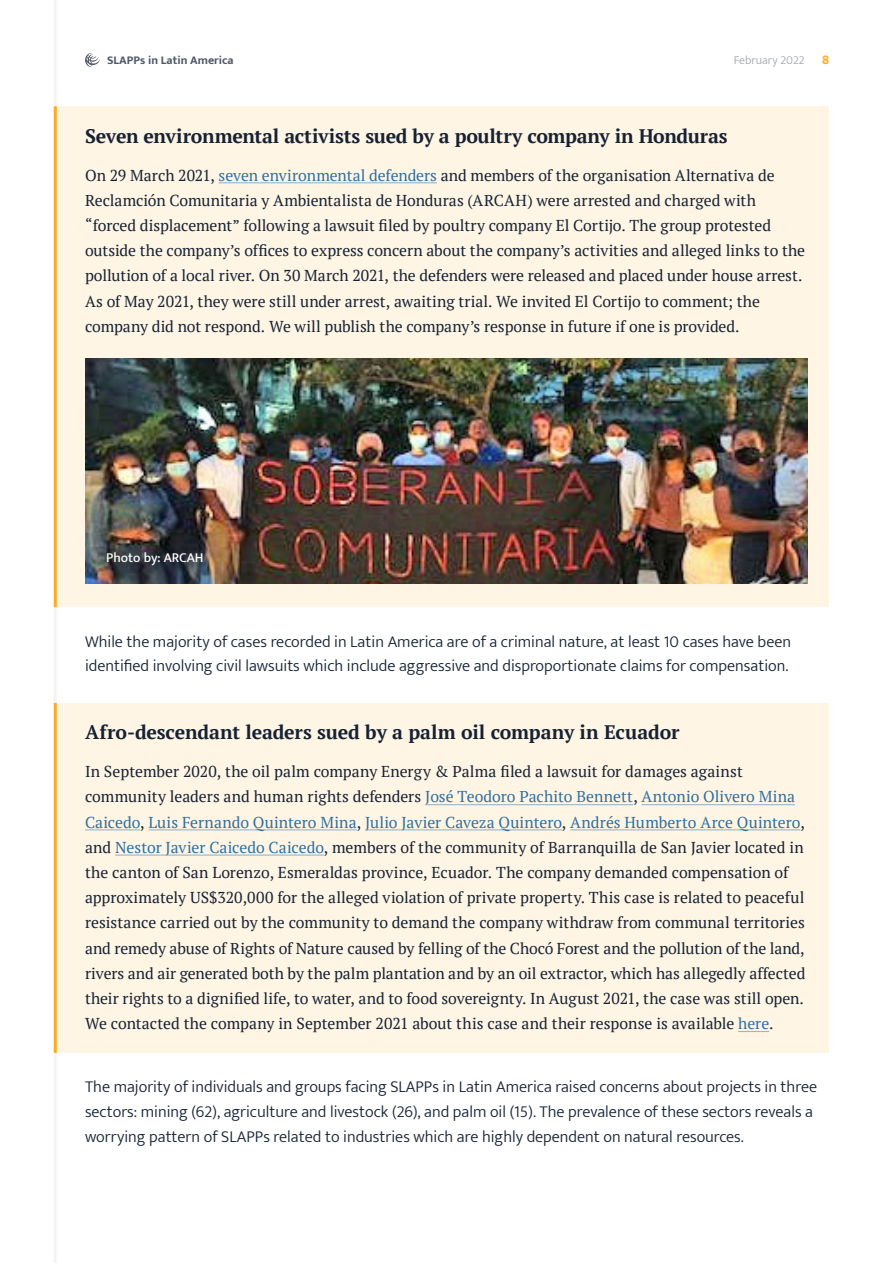
<style>
.page{position:relative;width:893px;height:1263px;background:#fff}
.page>*{position:absolute;margin:0;border:0;box-sizing:border-box;transform-origin:0 0}
.Insight_Title{font:700 19.5px "PT Serif";letter-spacing:-.01em;color:#152234}
.Body{font:300 16.5px/24.8px "Mukta";color:#152234}
.Insight{font:15.75px/25.2px "PT Serif";letter-spacing:-.005em;color:#152234}
.t1{font:500 13.5px "Mukta";color:#fff}
.t2{font:700 13.5px "Mukta";color:#ffaa23}
.t3{font:700 12px "Mukta";color:#505967}
.t4{font:300 12px "Mukta";color:#a1a7ae}
.s1{color:#2e6fa1}
</style>
<div class="page">
<hr style="left:54px;top:0;width:3px;height:1263px;background:#f3f4f5">
<svg style="left:85px;top:53px;width:15px;height:14px"></svg>
<div style="left:55px;top:106px;width:774px;height:501px;background:#fff5e4"></div>
<hr style="left:54px;top:106px;width:3px;height:501px;background:#ffaa23">
<hr style="left:219px;top:182px;width:218px;height:1px;background:#96b7d0">
<div style="left:55px;top:703px;width:774px;height:350px;background:#fff5e4"></div>
<hr style="left:54px;top:703px;width:3px;height:350px;background:#ffaa23">
<hr style="left:425px;top:804px;width:208px;height:1px;background:#96b7d0">
<hr style="left:642px;top:804px;width:153px;height:1px;background:#96b7d0">
<hr style="left:85px;top:829px;width:55px;height:1px;background:#96b7d0">
<hr style="left:149px;top:829px;width:208px;height:1px;background:#96b7d0">
<hr style="left:365px;top:829px;width:197px;height:1px;background:#96b7d0">
<hr style="left:570px;top:829px;width:230px;height:1px;background:#96b7d0">
<hr style="left:115px;top:854px;width:209px;height:2px;background:#96b7d0">
<hr style="left:738px;top:1031px;width:31px;height:1px;background:#96b7d0">
<img style="left:85px;top:358px;width:723px;height:226px">
<p class="t3" style="left:107px;top:53px;width:128px">SLAPPs in Latin America</p>
<p class="t4" style="left:734px;top:53px;width:72px">February 2022</p>
<p class="t2" style="left:822px;top:51px;width:9px">8</p>
<p class="Insight_Title" style="left:85px;top:123px;width:644px">Seven environmental activists sued by a poultry company in Honduras</p>
<p class="Insight" style="left:85px;top:162px;width:722px">On 29 March 2021, <span class="s1">seven environmental defenders</span> and members of the organisation Alternativa de Reclamción Comunitaria y Ambientalista de Honduras (ARCAH) were arrested and charged with “forced displacement” following a lawsuit filed by poultry company El Cortijo. The group protested outside the company’s offices to express concern about the company’s activities and alleged links to the pollution of a local river. On 30 March 2021, the defenders were released and placed under house arrest.<br>As of May 2021, they were still under arrest, awaiting trial. We invited El Cortijo to comment; the company did not respond. We will publish the company’s response in future if one is provided.</p>
<p class="t1" style="left:106px;top:550px;width:99px">Photo by: ARCAH</p>
<p class="Body" style="left:85px;top:628px;width:707px">While the majority of cases recorded in Latin America are of a criminal nature, at least 10 cases have been identified involving civil lawsuits which include aggressive and disproportionate claims for compensation.</p>
<p class="Insight_Title" style="left:85px;top:720px;width:596px">Afro-descendant leaders sued by a palm oil company in Ecuador</p>
<p class="Insight" style="left:85px;top:759px;width:722px">In September 2020, the oil palm company Energy &amp; Palma filed a lawsuit for damages against community leaders and human rights defenders <span class="s1">José Teodoro Pachito Bennett</span>, <span class="s1">Antonio Olivero Mina Caicedo</span>, <span class="s1">Luis Fernando Quintero Mina</span>, <span class="s1">Julio Javier Caveza Quintero</span>, <span class="s1">Andrés Humberto Arce Quintero</span>, and <span class="s1">Nestor Javier Caicedo Caicedo</span>, members of the community of Barranquilla de San Javier located in the canton of San Lorenzo, Esmeraldas province, Ecuador. The company demanded compensation of approximately US$320,000 for the alleged violation of private property. This case is related to peaceful resistance carried out by the community to demand the company withdraw from communal territories and remedy abuse of Rights of Nature caused by felling of the Chocó Forest and the pollution of the land, rivers and air generated both by the palm plantation and by an oil extractor, which has allegedly affected their rights to a dignified life, to water, and to food sovereignty. In August 2021, the case was still open.<br>We contacted the company in September 2021 about this case and their response is available <span class="s1">here</span>.</p>
<p class="Body" style="left:85px;top:1074px;width:733px">The majority of individuals and groups facing SLAPPs in Latin America raised concerns about projects in three sectors: mining (62), agriculture and livestock (26), and palm oil (15). The prevalence of these sectors reveals a worrying pattern of SLAPPs related to industries which are highly dependent on natural resources.</p>
</div>
